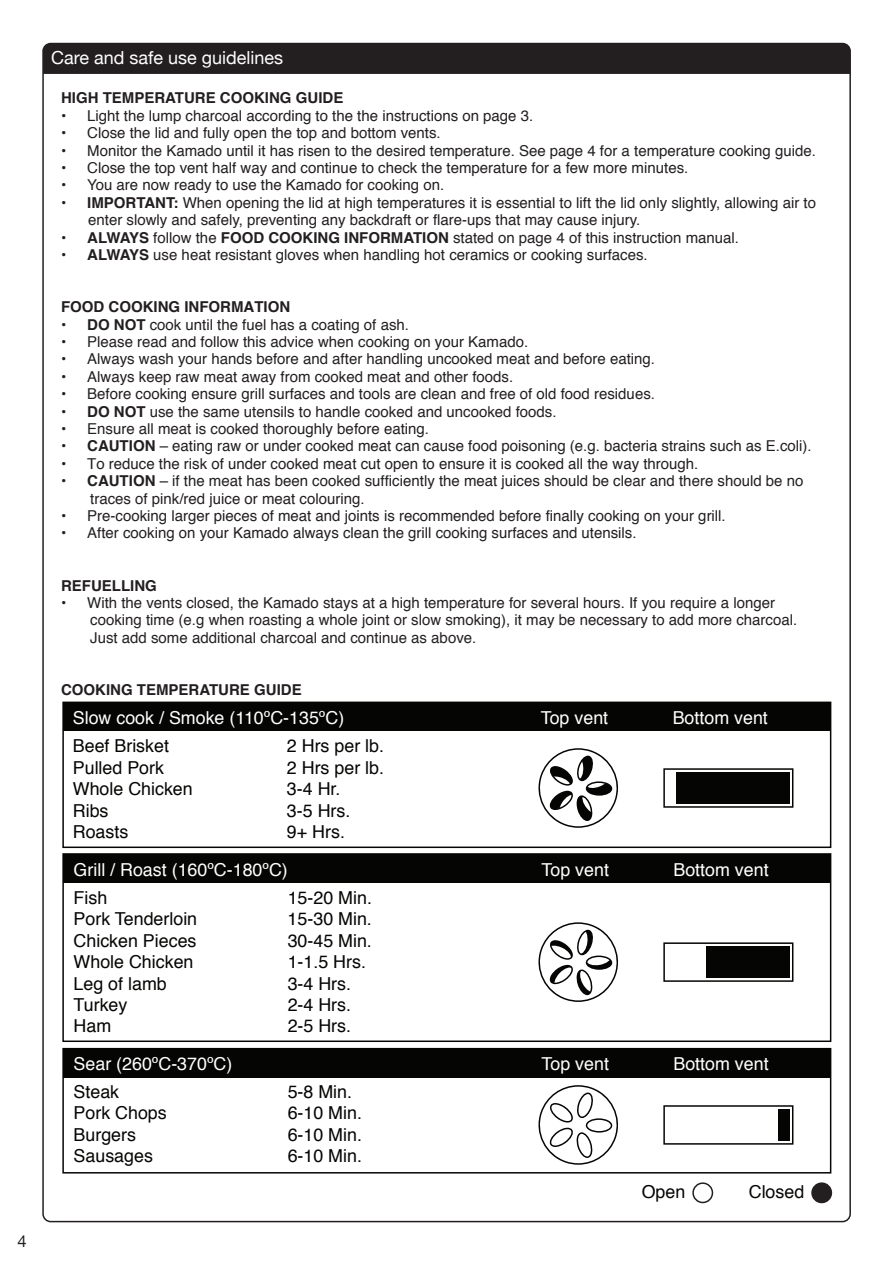
<style>
.page{position:relative;width:893px;height:1263px;background:#fff}
.page>*{position:absolute;margin:0;border:0;box-sizing:border-box;transform-origin:0 0}
.t1{font:18px "Helvetica Neue";color:#fff}
.t2{font:17.85px "Helvetica";color:#050504}
.t3{font:17.85px "Helvetica";color:#fff}
.t4{font:16.5px "Helvetica Neue";color:#231f20}
.t5{font:15px/17.4px "Helvetica";color:#231f20}
.t6{font:700 15px "Helvetica";color:#231f20}
.s1{font-weight:700}
</style>
<div class="page">
<div style="left:43px;top:44px;width:807px;height:30px;background:#231f20"></div>
<svg style="left:538px;top:748px;width:80px;height:80px"></svg>
<div style="left:663px;top:768px;width:130px;height:40px;border:2px solid #050504"></div>
<div style="left:676px;top:772px;width:113px;height:32px;background:#050504"></div>
<div style="left:62px;top:701px;width:769px;height:147px;border:2px solid #050504"></div>
<div style="left:63px;top:702px;width:768px;height:29px;background:#050504"></div>
<svg style="left:538px;top:922px;width:81px;height:80px"></svg>
<div style="left:663px;top:942px;width:130px;height:40px;border:2px solid #050504"></div>
<div style="left:706px;top:946px;width:83px;height:32px;background:#050504"></div>
<div style="left:62px;top:853px;width:769px;height:189px;border:2px solid #050504"></div>
<div style="left:63px;top:854px;width:768px;height:29px;background:#050504"></div>
<svg style="left:538px;top:1085px;width:80px;height:80px"></svg>
<div style="left:663px;top:1105px;width:130px;height:40px;border:2px solid #050504"></div>
<div style="left:778px;top:1109px;width:11px;height:31px;background:#050504"></div>
<div style="left:62px;top:1048px;width:769px;height:125px;border:2px solid #050504"></div>
<div style="left:63px;top:1049px;width:768px;height:29px;background:#050504"></div>
<div style="left:692px;top:1182px;width:21px;height:21px;border:2px solid #231f20;border-radius:50%"></div>
<div style="left:812px;top:1183px;width:19px;height:19px;background:#231f20;border-radius:50%"></div>
<div style="left:811px;top:1182px;width:21px;height:21px;border:2px solid #231f20;border-radius:50%"></div>
<p class="t4" style="left:18px;top:1231px;width:11px">4</p>
<p class="t1" style="left:51px;top:47px;width:234px">Care and safe use guidelines</p>
<p class="t6" style="left:61px;top:86px;width:284px">HIGH TEMPERATURE COOKING GUIDE</p>
<p class="t5" style="left:61px;top:107px;width:474px">• Light the lump charcoal according to the the instructions on page 3.</p>
<p class="t5" style="left:61px;top:125px;width:381px">• Close the lid and fully open the top and bottom vents.</p>
<p class="t5" style="left:61px;top:142px;width:756px">• Monitor the Kamado until it has risen to the desired temperature. See page 4 for a temperature cooking guide.</p>
<p class="t5" style="left:61px;top:159px;width:629px">• Close the top vent half way and continue to check the temperature for a few more minutes.</p>
<p class="t5" style="left:61px;top:177px;width:385px">• You are now ready to use the Kamado for cooking on.</p>
<p class="t5" style="left:88px;top:194px;width:729px;text-indent:-27px">• <span class="s1">IMPORTANT:</span> When opening the lid at high temperatures it is essential to lift the lid only slightly, allowing air to enter slowly and safely, preventing any backdraft or flare-ups that may cause injury.</p>
<p class="t5" style="left:61px;top:229px;width:679px">• <span class="s1">ALWAYS</span> follow the <span class="s1">FOOD COOKING INFORMATION</span> stated on page 4 of this instruction manual.</p>
<p class="t5" style="left:61px;top:246px;width:588px">• <span class="s1">ALWAYS</span> use heat resistant gloves when handling hot ceramics or cooking surfaces.</p>
<p class="t6" style="left:61px;top:295px;width:231px">FOOD COOKING INFORMATION</p>
<p class="t5" style="left:61px;top:316px;width:349px">• <span class="s1">DO NOT</span> cook until the fuel has a coating of ash.</p>
<p class="t5" style="left:61px;top:333px;width:469px">• Please read and follow this advice when cooking on your Kamado.</p>
<p class="t5" style="left:61px;top:351px;width:595px">• Always wash your hands before and after handling uncooked meat and before eating.</p>
<p class="t5" style="left:61px;top:368px;width:454px">• Always keep raw meat away from cooked meat and other foods.</p>
<p class="t5" style="left:61px;top:386px;width:595px">• Before cooking ensure grill surfaces and tools are clean and free of old food residues.</p>
<p class="t5" style="left:61px;top:403px;width:497px">• <span class="s1">DO NOT</span> use the same utensils to handle cooked and uncooked foods.</p>
<p class="t5" style="left:61px;top:420px;width:369px">• Ensure all meat is cooked thoroughly before eating.</p>
<p class="t5" style="left:61px;top:438px;width:752px">• <span class="s1">CAUTION</span> – eating raw or under cooked meat can cause food poisoning (e.g. bacteria strains such as E.coli).</p>
<p class="t5" style="left:61px;top:455px;width:639px">• To reduce the risk of under cooked meat cut open to ensure it is cooked all the way through.</p>
<p class="t5" style="left:90px;top:473px;width:715px;text-indent:-29px">• <span class="s1">CAUTION</span> – if the meat has been cooked sufficiently the meat juices should be clear and there should be no traces of pink/red juice or meat colouring.</p>
<p class="t5" style="left:61px;top:507px;width:666px">• Pre-cooking larger pieces of meat and joints is recommended before finally cooking on your grill.</p>
<p class="t5" style="left:61px;top:525px;width:577px">• After cooking on your Kamado always clean the grill cooking surfaces and utensils.</p>
<p class="t6" style="left:61px;top:573px;width:97px">REFUELLING</p>
<p class="t5" style="left:90px;top:594px;width:708px;text-indent:-29px">• With the vents closed, the Kamado stays at a high temperature for several hours. If you require a longer cooking time (e.g when roasting a whole joint or slow smoking), it may be necessary to add more charcoal.<br>Just add some additional charcoal and continue as above.</p>
<p class="t6" style="left:61px;top:678px;width:242px">COOKING TEMPERATURE GUIDE</p>
<p class="t3" style="left:73px;top:704px;width:273px">Slow cook / Smoke (110ºC-135ºC)</p>
<p class="t3" style="left:541px;top:704px;width:69px">Top vent</p>
<p class="t3" style="left:673px;top:704px;width:97px">Bottom vent</p>
<p class="t2" style="left:73px;top:732px;width:98px">Beef Brisket</p>
<p class="t2" style="left:287px;top:732px;width:99px">2 Hrs per lb.</p>
<p class="t2" style="left:73px;top:754px;width:93px">Pulled Pork</p>
<p class="t2" style="left:287px;top:754px;width:99px">2 Hrs per lb.</p>
<p class="t2" style="left:73px;top:775px;width:121px">Whole Chicken</p>
<p class="t2" style="left:287px;top:775px;width:55px">3-4 Hr.</p>
<p class="t2" style="left:73px;top:796px;width:37px">Ribs</p>
<p class="t2" style="left:287px;top:796px;width:65px">3-5 Hrs.</p>
<p class="t2" style="left:73px;top:818px;width:57px">Roasts</p>
<p class="t2" style="left:287px;top:818px;width:59px">9+ Hrs.</p>
<p class="t3" style="left:74px;top:856px;width:216px">Grill / Roast (160ºC-180ºC)</p>
<p class="t3" style="left:542px;top:856px;width:69px">Top vent</p>
<p class="t3" style="left:673px;top:856px;width:97px">Bottom vent</p>
<p class="t2" style="left:74px;top:884px;width:35px">Fish</p>
<p class="t2" style="left:288px;top:884px;width:86px">15-20 Min.</p>
<p class="t2" style="left:74px;top:905px;width:125px">Pork Tenderloin</p>
<p class="t2" style="left:288px;top:905px;width:86px">15-30 Min.</p>
<p class="t2" style="left:74px;top:927px;width:124px">Chicken Pieces</p>
<p class="t2" style="left:288px;top:927px;width:86px">30-45 Min.</p>
<p class="t2" style="left:74px;top:948px;width:121px">Whole Chicken</p>
<p class="t2" style="left:288px;top:948px;width:80px">1-1.5 Hrs.</p>
<p class="t2" style="left:74px;top:969px;width:95px">Leg of lamb</p>
<p class="t2" style="left:288px;top:969px;width:65px">3-4 Hrs.</p>
<p class="t2" style="left:74px;top:991px;width:55px">Turkey</p>
<p class="t2" style="left:288px;top:991px;width:65px">2-4 Hrs.</p>
<p class="t2" style="left:74px;top:1012px;width:39px">Ham</p>
<p class="t2" style="left:288px;top:1012px;width:65px">2-5 Hrs.</p>
<p class="t3" style="left:74px;top:1050px;width:160px">Sear (260ºC-370ºC)</p>
<p class="t3" style="left:542px;top:1049px;width:69px">Top vent</p>
<p class="t3" style="left:673px;top:1049px;width:97px">Bottom vent</p>
<p class="t2" style="left:74px;top:1078px;width:47px">Steak</p>
<p class="t2" style="left:288px;top:1078px;width:66px">5-8 Min.</p>
<p class="t2" style="left:74px;top:1099px;width:95px">Pork Chops</p>
<p class="t2" style="left:288px;top:1099px;width:76px">6-10 Min.</p>
<p class="t2" style="left:74px;top:1121px;width:64px">Burgers</p>
<p class="t2" style="left:288px;top:1121px;width:76px">6-10 Min.</p>
<p class="t2" style="left:74px;top:1142px;width:81px">Sausages</p>
<p class="t2" style="left:288px;top:1142px;width:76px">6-10 Min.</p>
<p class="t2" style="left:642px;top:1178px;width:45px">Open</p>
<p class="t2" style="left:749px;top:1178px;width:57px">Closed</p>
</div>
